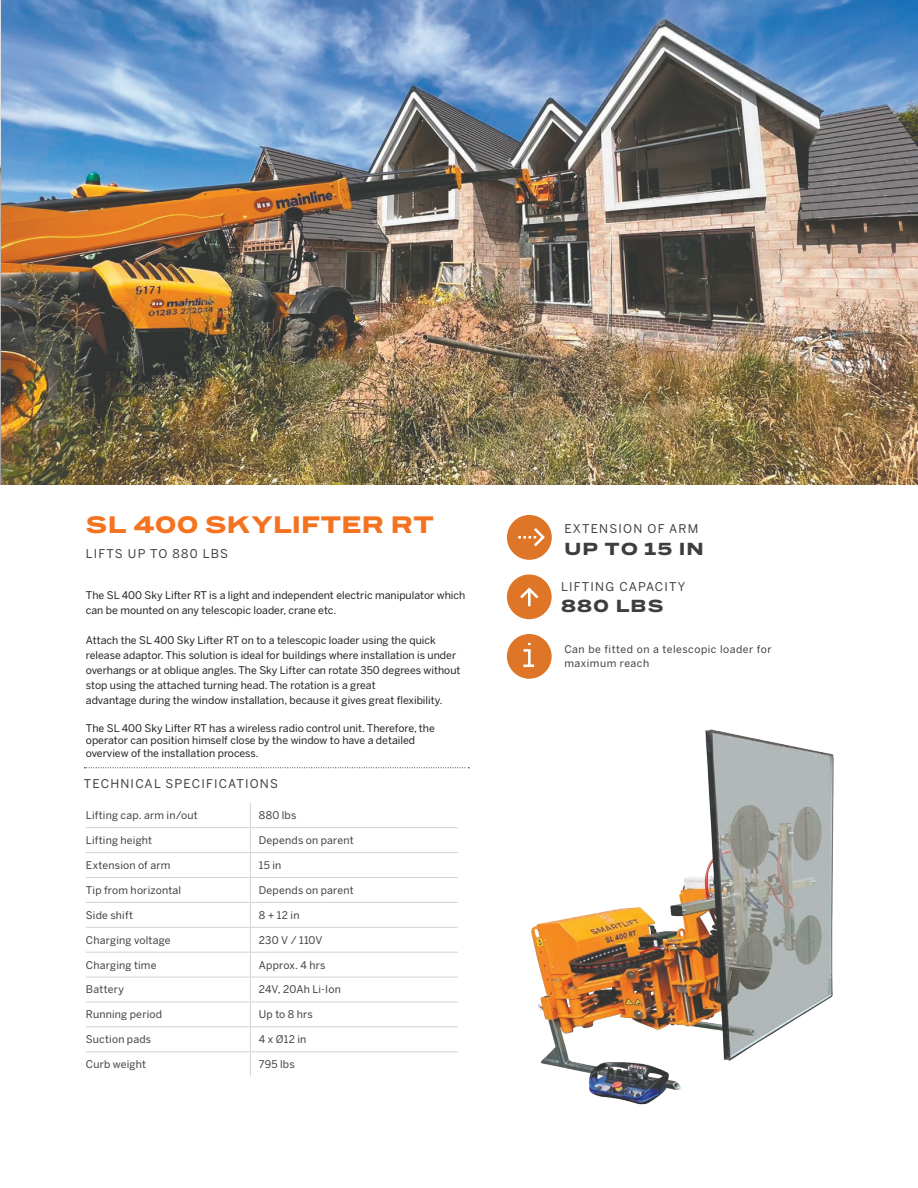
<style>
.page{position:relative;width:918px;height:1188px;background:#fff}
.page>*{position:absolute;margin:0;border:0;box-sizing:border-box;transform-origin:0 0}
.Produkt_-_navn__orange{font:900 22.5px "Benton Sans Wide";color:#f47321}
.t1{font:900 16.5px "Benton Sans Wide";letter-spacing:.06em;color:#3e3e3f}
.Produkt_-_Rubrik_overskrift{font:12px "Benton Sans";letter-spacing:.1em;color:#3e3e3f}
.t2{font:10.5px/15px "Benton Sans";color:#231f20}
.Produkt_-_tabel__tekst{font:10.5px "Benton Sans";letter-spacing:.02em;color:#3e3e3f}
.Produkt_-_tabel__tekst-2{font:10.5px/13.5px "Benton Sans";letter-spacing:.05em;color:#3e3e3f}
</style>
<div class="page">
<svg style="left:84px;top:767px;width:385px;height:1px"></svg>
<img style="left:0;top:0;width:918px;height:485px">
<hr style="left:86px;top:827px;width:164px;height:1px;background:#d1d2d4">
<hr style="left:250px;top:827px;width:208px;height:1px;background:#d1d2d4">
<hr style="left:86px;top:852px;width:164px;height:1px;background:#d1d2d4">
<hr style="left:250px;top:852px;width:208px;height:1px;background:#d1d2d4">
<hr style="left:86px;top:877px;width:164px;height:1px;background:#d1d2d4">
<hr style="left:250px;top:877px;width:208px;height:1px;background:#d1d2d4">
<hr style="left:86px;top:902px;width:164px;height:1px;background:#d1d2d4">
<hr style="left:250px;top:902px;width:208px;height:1px;background:#d1d2d4">
<hr style="left:86px;top:927px;width:164px;height:1px;background:#d1d2d4">
<hr style="left:250px;top:927px;width:208px;height:1px;background:#d1d2d4">
<hr style="left:86px;top:952px;width:164px;height:1px;background:#d1d2d4">
<hr style="left:250px;top:952px;width:208px;height:1px;background:#d1d2d4">
<hr style="left:86px;top:977px;width:164px;height:1px;background:#d1d2d4">
<hr style="left:250px;top:977px;width:208px;height:1px;background:#d1d2d4">
<hr style="left:86px;top:1002px;width:164px;height:1px;background:#d1d2d4">
<hr style="left:250px;top:1002px;width:208px;height:1px;background:#d1d2d4">
<hr style="left:86px;top:1026px;width:164px;height:1px;background:#d1d2d4">
<hr style="left:250px;top:1026px;width:208px;height:1px;background:#d1d2d4">
<hr style="left:86px;top:1051px;width:164px;height:1px;background:#d1d2d4">
<hr style="left:250px;top:1051px;width:208px;height:1px;background:#d1d2d4">
<svg style="left:250px;top:803px;width:1px;height:274px"></svg>
<img style="left:531px;top:729px;width:303px;height:376px">
<div style="left:507px;top:574px;width:45px;height:45px;background:#df7527;border-radius:50%"></div>
<hr style="left:528px;top:591px;width:3px;height:15px;background:#fff">
<svg style="left:520px;top:587px;width:19px;height:14px"></svg>
<div style="left:507px;top:515px;width:45px;height:45px;background:#df7527;border-radius:50%"></div>
<svg style="left:518px;top:528px;width:27px;height:19px"></svg>
<div style="left:507px;top:634px;width:45px;height:45px;background:#df7527;border-radius:50%"></div>
<hr style="left:528px;top:650px;width:3px;height:16px;background:#fff">
<svg style="left:524px;top:643px;width:7px;height:9px"></svg>
<svg style="left:524px;top:664px;width:10px;height:3px"></svg>
<p class="Produkt_-_navn__orange" style="left:86px;top:510px;width:350px">SL 400 SKYLIFTER RT</p>
<p class="Produkt_-_Rubrik_overskrift" style="left:86px;top:546px;width:144px">LIFTS UP TO 880 LBS</p>
<p class="t2" style="left:86px;top:588px;width:381px">The SL 400 Sky Lifter RT is a light and independent electric manipulator which can be mounted on any telescopic loader, crane etc.</p>
<p class="t2" style="left:86px;top:633px;width:376px">Attach the SL 400 Sky Lifter RT on to a telescopic loader using the quick release adaptor. This solution is ideal for buildings where installation is under overhangs or at oblique angles. The Sky Lifter can rotate 350 degrees without stop using the attached turning head. The rotation is a great<br>advantage during the window installation, because it gives great flexibility.</p>
<p class="t2" style="left:86px;top:722px;width:351px;line-height:12.6px">The SL 400 Sky Lifter RT has a wireless radio control unit. Therefore, the operator can position himself close by the window to have a detailed overview of the installation process.</p>
<p class="Produkt_-_Rubrik_overskrift" style="left:84px;top:777px;width:196px">TECHNICAL SPECIFICATIONS</p>
<p class="Produkt_-_tabel__tekst" style="left:86px;top:809px;width:113px">Lifting cap. arm in/out</p>
<p class="Produkt_-_tabel__tekst" style="left:259px;top:809px;width:39px">880 lbs</p>
<p class="Produkt_-_tabel__tekst" style="left:86px;top:834px;width:68px">Lifting height</p>
<p class="Produkt_-_tabel__tekst" style="left:259px;top:834px;width:96px">Depends on parent</p>
<p class="Produkt_-_tabel__tekst" style="left:86px;top:859px;width:86px">Extension of arm</p>
<p class="Produkt_-_tabel__tekst" style="left:259px;top:859px;width:24px">15 in</p>
<p class="Produkt_-_tabel__tekst" style="left:86px;top:884px;width:97px">Tip from horizontal</p>
<p class="Produkt_-_tabel__tekst" style="left:259px;top:884px;width:96px">Depends on parent</p>
<p class="Produkt_-_tabel__tekst" style="left:86px;top:909px;width:49px">Side shift</p>
<p class="Produkt_-_tabel__tekst" style="left:259px;top:909px;width:42px">8 + 12 in</p>
<p class="Produkt_-_tabel__tekst" style="left:86px;top:934px;width:86px">Charging voltage</p>
<p class="Produkt_-_tabel__tekst" style="left:259px;top:934px;width:65px">230 V / 110V</p>
<p class="Produkt_-_tabel__tekst" style="left:86px;top:958px;width:72px">Charging time</p>
<p class="Produkt_-_tabel__tekst" style="left:259px;top:958px;width:68px">Approx. 4 hrs</p>
<p class="Produkt_-_tabel__tekst" style="left:86px;top:983px;width:40px">Battery</p>
<p class="Produkt_-_tabel__tekst" style="left:259px;top:983px;width:84px">24V, 20Ah Li-Ion</p>
<p class="Produkt_-_tabel__tekst" style="left:86px;top:1008px;width:78px">Running period</p>
<p class="Produkt_-_tabel__tekst" style="left:259px;top:1008px;width:56px">Up to 8 hrs</p>
<p class="Produkt_-_tabel__tekst" style="left:86px;top:1033px;width:67px">Suction pads</p>
<p class="Produkt_-_tabel__tekst" style="left:259px;top:1033px;width:49px">4 x Ø12 in</p>
<p class="Produkt_-_tabel__tekst" style="left:86px;top:1058px;width:62px">Curb weight</p>
<p class="Produkt_-_tabel__tekst" style="left:259px;top:1058px;width:37px">795 lbs</p>
<p class="Produkt_-_Rubrik_overskrift" style="left:564px;top:522px;width:135px">EXTENSION OF ARM</p>
<p class="t1" style="left:564px;top:538px;width:141px">UP TO 15 IN</p>
<p class="Produkt_-_Rubrik_overskrift" style="left:561px;top:579px;width:126px">LIFTING CAPACITY</p>
<p class="t1" style="left:561px;top:595px;width:104px">880 LBS</p>
<p class="Produkt_-_tabel__tekst-2" style="left:564px;top:643px;width:209px">Can be fitted on a telescopic loader for maximum reach</p>
</div>
